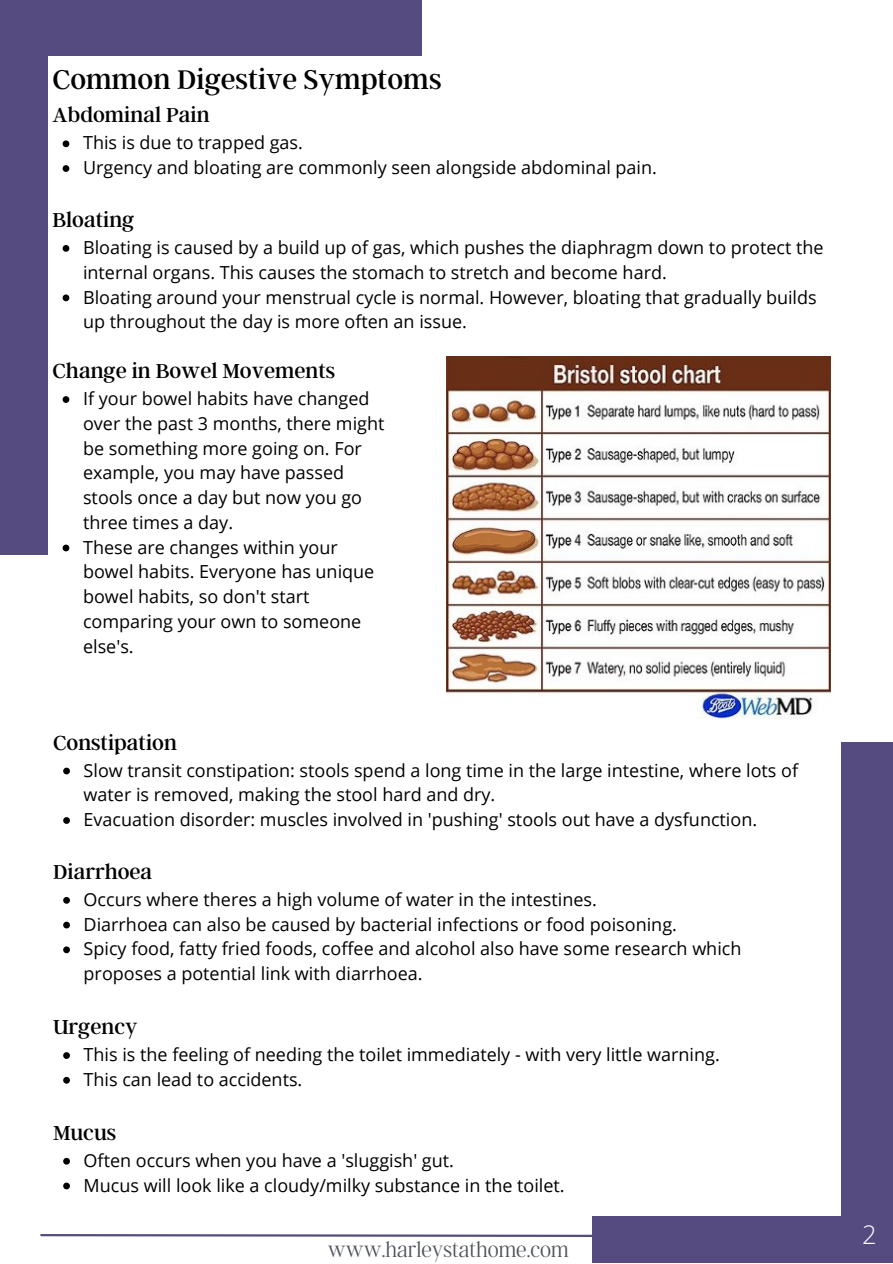
<style>
.page{position:relative;width:893px;height:1264px;background:#fff}
.page>*{position:absolute;margin:0;border:0;box-sizing:border-box;transform-origin:0 0}
.t1{font:30px "Argent CF";color:#000}
.t2{font:300 25.5px "Open Sans";color:#fff}
.t3{font:22.5px "Argent CF";color:#000}
.t4{font:100 22.5px "Argent CF";color:#4c5157}
.t5{font:18px/24.8px "Open Sans";color:#000}
</style>
<div class="page">
<div style="left:592px;top:742px;width:300px;height:520px;background:#554b80"></div>
<div style="left:0;top:0;width:422px;height:555px;background:#554b80"></div>
<div style="left:48px;top:56px;width:792px;height:1159px;background:#fff"></div>
<svg style="left:40px;top:1234px;width:552px;height:3px;background:#7f779f"></svg>
<img style="left:447px;top:357px;width:383px;height:362px">
<svg style="left:63px;top:396px;width:6px;height:7px"></svg>
<svg style="left:63px;top:544px;width:6px;height:7px"></svg>
<svg style="left:63px;top:140px;width:6px;height:7px"></svg>
<svg style="left:63px;top:165px;width:6px;height:7px"></svg>
<svg style="left:63px;top:245px;width:6px;height:7px"></svg>
<svg style="left:63px;top:294px;width:6px;height:7px"></svg>
<svg style="left:63px;top:767px;width:7px;height:7px"></svg>
<svg style="left:63px;top:817px;width:7px;height:6px"></svg>
<svg style="left:63px;top:897px;width:7px;height:6px"></svg>
<svg style="left:63px;top:921px;width:7px;height:7px"></svg>
<svg style="left:63px;top:946px;width:7px;height:7px"></svg>
<svg style="left:63px;top:1052px;width:7px;height:6px"></svg>
<svg style="left:63px;top:1076px;width:7px;height:7px"></svg>
<svg style="left:63px;top:1157px;width:7px;height:7px"></svg>
<svg style="left:63px;top:1182px;width:7px;height:7px"></svg>
<p class="t1" style="left:52px;top:60px;width:390px">Common Digestive Symptoms</p>
<p class="t3" style="left:52px;top:101px;width:159px">Abdominal Pain</p>
<p class="t5" style="left:83px;top:130px;width:221px">This is due to trapped gas.</p>
<p class="t5" style="left:83px;top:155px;width:575px">Urgency and bloating are commonly seen alongside abdominal pain.</p>
<p class="t3" style="left:52px;top:205px;width:83px">Bloating</p>
<p class="t5" style="left:83px;top:235px;width:742px">Bloating is caused by a build up of gas, which pushes the diaphragm down to protect the internal organs. This causes the stomach to stretch and become hard.</p>
<p class="t5" style="left:83px;top:284px;width:735px">Bloating around your menstrual cycle is normal. However, bloating that gradually builds up throughout the day is more often an issue.</p>
<p class="t3" style="left:52px;top:356px;width:284px">Change in Bowel Movements</p>
<p class="t5" style="left:83px;top:386px;width:303px">If your bowel habits have changed over the past 3 months, there might be something more going on. For example, you may have passed stools once a day but now you go three times a day.</p>
<p class="t5" style="left:83px;top:534px;width:293px">These are changes within your bowel habits. Everyone has unique bowel habits, so don't start comparing your own to someone else's.</p>
<p class="t3" style="left:53px;top:727px;width:125px">Constipation</p>
<p class="t5" style="left:84px;top:757px;width:716px">Slow transit constipation: stools spend a long time in the large intestine, where lots of water is removed, making the stool hard and dry.</p>
<p class="t5" style="left:84px;top:806px;width:675px">Evacuation disorder: muscles involved in 'pushing' stools out have a dysfunction.</p>
<p class="t3" style="left:53px;top:857px;width:101px">Diarrhoea</p>
<p class="t5" style="left:84px;top:886px;width:514px">Occurs where theres a high volume of water in the intestines.</p>
<p class="t5" style="left:84px;top:911px;width:594px">Diarrhoea can also be caused by bacterial infections or food poisoning.</p>
<p class="t5" style="left:84px;top:936px;width:659px">Spicy food, fatty fried foods, coffee and alcohol also have some research which proposes a potential link with diarrhoea.</p>
<p class="t3" style="left:53px;top:1012px;width:86px">Urgency</p>
<p class="t5" style="left:84px;top:1041px;width:637px">This is the feeling of needing the toilet immediately - with very little warning.</p>
<p class="t5" style="left:84px;top:1066px;width:220px">This can lead to accidents.</p>
<p class="t3" style="left:53px;top:1118px;width:65px">Mucus</p>
<p class="t5" style="left:84px;top:1147px;width:372px">Often occurs when you have a 'sluggish' gut.</p>
<p class="t5" style="left:84px;top:1172px;width:482px">Mucus will look like a cloudy/milky substance in the toilet.</p>
<p class="t4" style="left:328px;top:1235px;width:242px">www.harleystathome.com</p>
<p class="t2" style="left:861px;top:1216px;width:16px">2</p>
</div>
